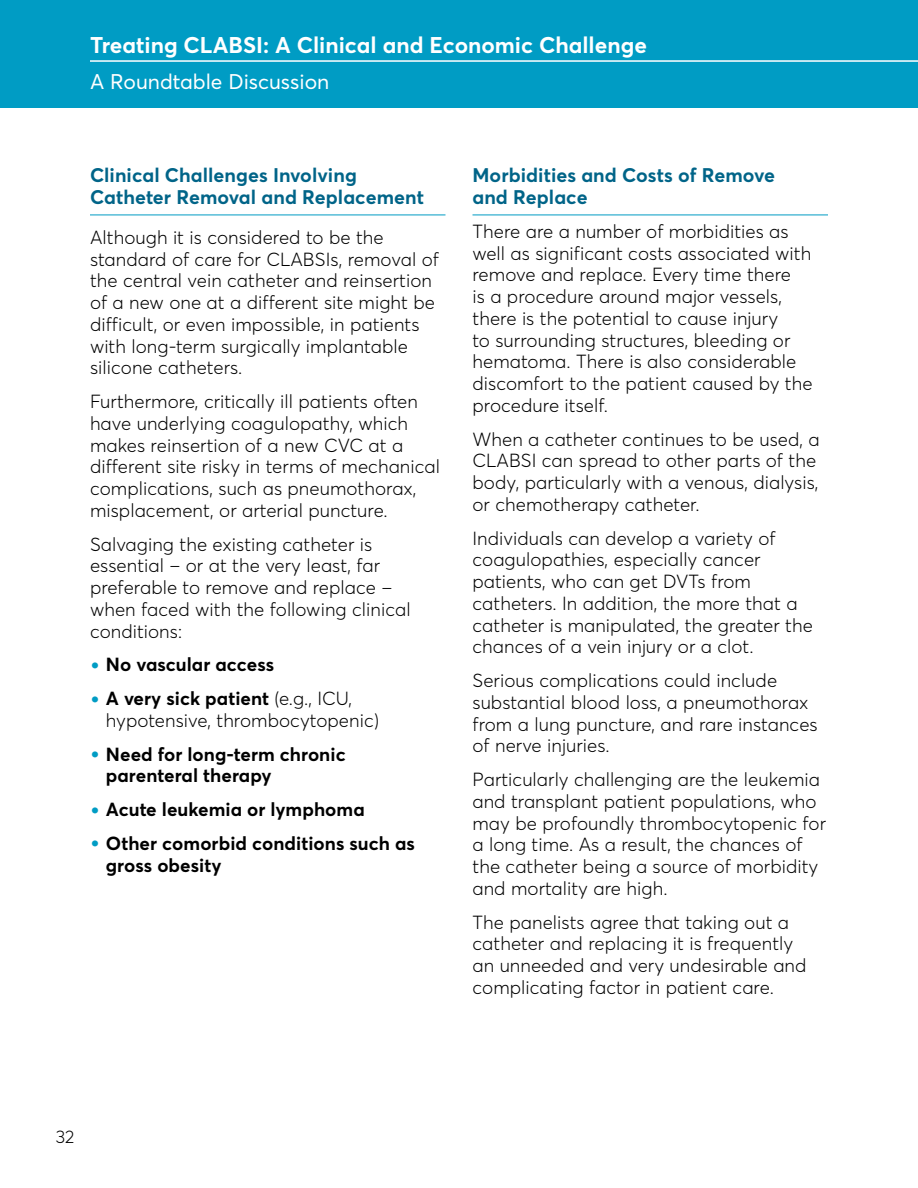
<style>
.page{position:relative;width:918px;height:1188px;background:#fff}
.page>*{position:absolute;margin:0;border:0;box-sizing:border-box;transform-origin:0 0}
.t1{font:700 22.5px "Averta";color:#fff}
.t2{font:21px "Averta";color:#fff}
.t3{font:700 19.5px/22.5px "Averta";letter-spacing:.005em;color:#006488}
.t4{font:300 18.75px/21.8px "Averta";letter-spacing:.005em;color:#000}
.t5{font:700 18.75px/21.8px "Averta";letter-spacing:.005em;color:#000}
.t6{font:300 18px "Averta";color:#000}
.s1{font-weight:800;font-size:24px;color:#009cc4}
.s2{font-weight:700}
</style>
<div class="page">
<div style="left:0;top:0;width:918px;height:108px;background:#009cc4"></div>
<hr style="left:90px;top:60px;width:828px;height:2px;background:#fff">
<hr style="left:90px;top:215px;width:356px;height:1px;background:#009cc4">
<hr style="left:472px;top:215px;width:356px;height:1px;background:#009cc4">
<p class="t1" style="left:90px;top:31px;width:558px">Treating CLABSI: A Clinical and Economic Challenge</p>
<p class="t2" style="left:90px;top:68px;width:241px">A Roundtable Discussion</p>
<p class="t3" style="left:90px;top:163px;width:335px">Clinical Challenges Involving<br>Catheter Removal and Replacement</p>
<p class="t4" style="left:90px;top:226px;width:350px">Although it is considered to be the standard of care for CLABSIs, removal of the central vein catheter and reinsertion of a new one at a different site might be difficult, or even impossible, in patients with long-term surgically implantable silicone catheters.</p>
<p class="t4" style="left:90px;top:390px;width:352px">Furthermore, critically ill patients often have underlying coagulopathy, which makes reinsertion of a new CVC at a different site risky in terms of mechanical complications, such as pneumothorax, misplacement, or arterial puncture.</p>
<p class="t4" style="left:90px;top:533px;width:322px">Salvaging the existing catheter is essential – or at the very least, far preferable to remove and replace – when faced with the following clinical conditions:</p>
<p class="t5" style="left:90px;top:654px;width:186px"><span class="s1">•</span> No vascular access</p>
<p class="t4" style="left:106px;top:687px;width:275px;text-indent:-16px"><span class="s1">•</span> <span class="s2">A very sick patient</span> (e.g., ICU, hypotensive, thrombocytopenic)</p>
<p class="t5" style="left:106px;top:743px;width:241px;text-indent:-16px"><span class="s1">•</span> Need for long-term chronic parenteral therapy</p>
<p class="t5" style="left:90px;top:798px;width:276px"><span class="s1">•</span> Acute leukemia or lymphoma</p>
<p class="t5" style="left:106px;top:832px;width:310px;line-height:22.5px;text-indent:-16px"><span class="s1">•</span> Other comorbid conditions such as gross obesity</p>
<p class="t3" style="left:472px;top:163px;width:304px">Morbidities and Costs of Remove and Replace</p>
<p class="t4" style="left:472px;top:220px;width:342px">There are a number of morbidities as well as significant costs associated with remove and replace. Every time there<br>is a procedure around major vessels, there is the potential to cause injury<br>to surrounding structures, bleeding or hematoma. There is also considerable discomfort to the patient caused by the procedure itself.</p>
<p class="t4" style="left:472px;top:428px;width:349px">When a catheter continues to be used, a CLABSI can spread to other parts of the body, particularly with a venous, dialysis, or chemotherapy catheter.</p>
<p class="t4" style="left:472px;top:527px;width:342px">Individuals can develop a variety of coagulopathies, especially cancer patients, who can get DVTs from catheters. In addition, the more that a catheter is manipulated, the greater the chances of a vein injury or a clot.</p>
<p class="t4" style="left:472px;top:669px;width:347px">Serious complications could include substantial blood loss, a pneumothorax from a lung puncture, and rare instances of nerve injuries.</p>
<p class="t4" style="left:472px;top:768px;width:355px">Particularly challenging are the leukemia and transplant patient populations, who may be profoundly thrombocytopenic for a long time. As a result, the chances of the catheter being a source of morbidity and mortality are high.</p>
<p class="t4" style="left:472px;top:911px;width:336px">The panelists agree that taking out a catheter and replacing it is frequently an unneeded and very undesirable and complicating factor in patient care.</p>
<p class="t6" style="left:56px;top:1125px;width:20px">32</p>
</div>
